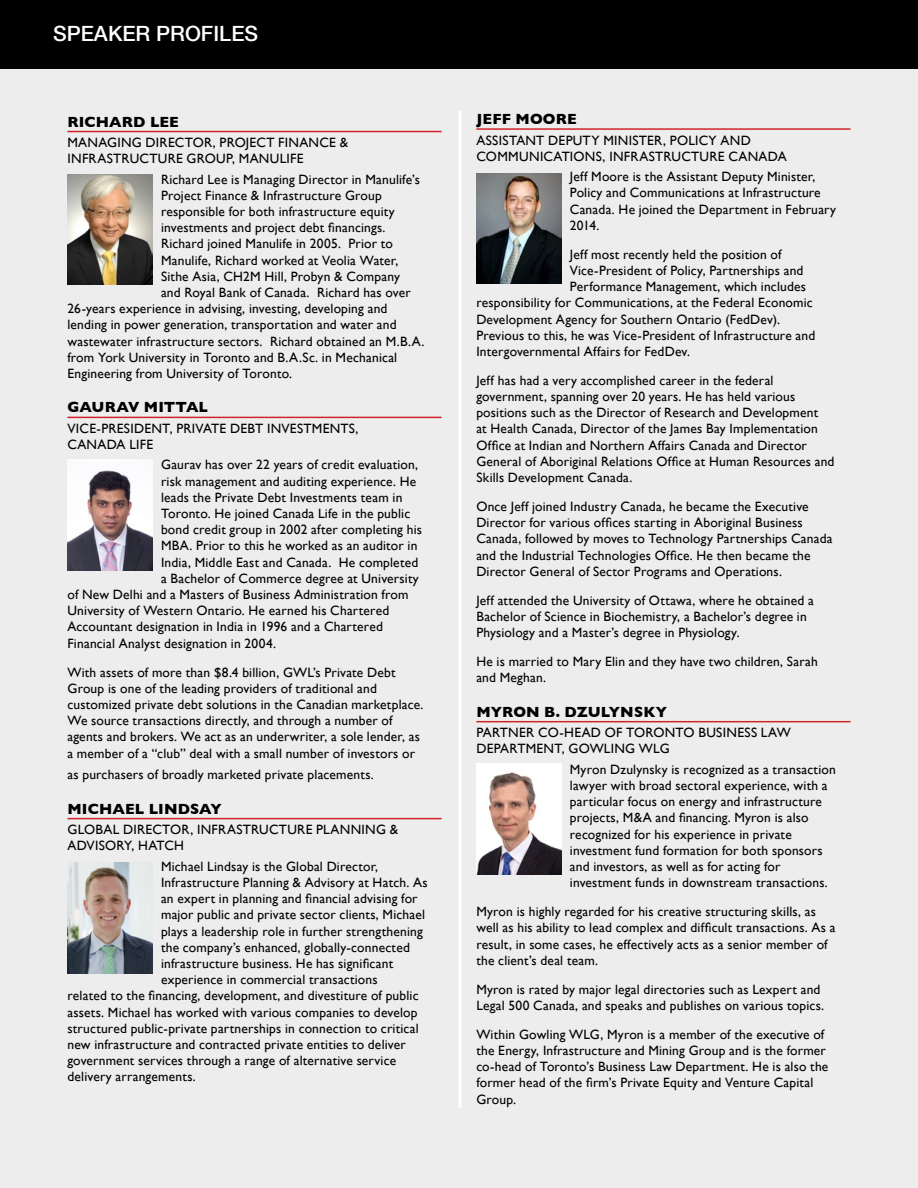
<style>
.page{position:relative;width:918px;height:1188px;background:#ededed}
.page>*{position:absolute;margin:0;border:0;box-sizing:border-box;transform-origin:0 0}
.t1{font:500 21px "Helvetica Neue";color:#fff}
.t2{font:700 15px "Gill Sans";letter-spacing:.005em;color:#000}
.t3{font:13.5px/16.2px "Gill Sans";letter-spacing:.015em;color:#000}
</style>
<div class="page">
<div style="left:0;top:0;width:918px;height:68px;background:#000"></div>
<hr style="left:458px;top:111px;width:4px;height:997px;background:#f7f7f7">
<hr style="left:67px;top:131px;width:375px;height:1px;background:#d2232a">
<hr style="left:67px;top:417px;width:375px;height:1px;background:#d2232a">
<hr style="left:67px;top:818px;width:375px;height:1px;background:#d2232a">
<hr style="left:476px;top:128px;width:375px;height:2px;background:#d2232a">
<hr style="left:476px;top:721px;width:375px;height:1px;background:#d2232a">
<img style="left:67px;top:174px;width:86px;height:111px">
<img style="left:67px;top:863px;width:86px;height:110px">
<img style="left:476px;top:173px;width:85px;height:111px">
<img style="left:476px;top:764px;width:85px;height:111px">
<img style="left:67px;top:459px;width:86px;height:111px">
<h1 class="t1" style="left:53px;top:21px;width:207px">SPEAKER PROFILES</h1>
<p class="t2" style="left:67px;top:113px;width:113px">RICHARD LEE</p>
<p class="t3" style="left:67px;top:134px;width:282px">MANAGING DIRECTOR, PROJECT FINANCE &amp;<br>INFRASTRUCTURE GROUP, MANULIFE</p>
<p class="t3" style="left:161px;top:171px;width:260px">Richard Lee is Managing Director in Manulife’s</p>
<p class="t3" style="left:161px;top:187px;width:222px">Project Finance &amp; Infrastructure Group</p>
<p class="t3" style="left:161px;top:203px;width:235px">responsible for both infrastructure equity</p>
<p class="t3" style="left:161px;top:219px;width:226px">investments and project debt financings.</p>
<p class="t3" style="left:161px;top:236px;width:234px">Richard joined Manulife in 2005. Prior to</p>
<p class="t3" style="left:161px;top:252px;width:239px">Manulife, Richard worked at Veolia Water,</p>
<p class="t3" style="left:161px;top:268px;width:240px">Sithe Asia, CH2M Hill, Probyn &amp; Company</p>
<p class="t3" style="left:161px;top:284px;width:251px">and Royal Bank of Canada. Richard has over</p>
<p class="t3" style="left:67px;top:300px;width:321px">26-years experience in advising, investing, developing and</p>
<p class="t3" style="left:67px;top:317px;width:331px">lending in power generation, transportation and water and</p>
<p class="t3" style="left:67px;top:333px;width:359px">wastewater infrastructure sectors. Richard obtained an M.B.A.</p>
<p class="t3" style="left:67px;top:349px;width:331px">from York University in Toronto and B.A.Sc. in Mechanical</p>
<p class="t3" style="left:67px;top:365px;width:226px">Engineering from University of Toronto.</p>
<p class="t2" style="left:67px;top:399px;width:142px">GAURAV MITTAL</p>
<p class="t3" style="left:67px;top:420px;width:293px">VICE-PRESIDENT, PRIVATE DEBT INVESTMENTS,<br>CANADA LIFE</p>
<p class="t3" style="left:161px;top:457px;width:259px">Gaurav has over 22 years of credit evaluation,</p>
<p class="t3" style="left:161px;top:473px;width:257px">risk management and auditing experience. He</p>
<p class="t3" style="left:161px;top:489px;width:243px">leads the Private Debt Investments team in</p>
<p class="t3" style="left:161px;top:505px;width:251px">Toronto. He joined Canada Life in the public</p>
<p class="t3" style="left:161px;top:522px;width:263px">bond credit group in 2002 after completing his</p>
<p class="t3" style="left:161px;top:538px;width:258px">MBA. Prior to this he worked as an auditor in</p>
<p class="t3" style="left:161px;top:554px;width:259px">India, Middle East and Canada. He completed</p>
<p class="t3" style="left:161px;top:570px;width:259px">a Bachelor of Commerce degree at University</p>
<p class="t3" style="left:67px;top:586px;width:343px">of New Delhi and a Masters of Business Administration from</p>
<p class="t3" style="left:67px;top:603px;width:323px">University of Western Ontario. He earned his Chartered</p>
<p class="t3" style="left:67px;top:619px;width:317px">Accountant designation in India in 1996 and a Chartered</p>
<p class="t3" style="left:67px;top:635px;width:210px">Financial Analyst designation in 2004.</p>
<p class="t3" style="left:67px;top:664px;width:358px">With assets of more than $8.4 billion, GWL’s Private Debt Group is one of the leading providers of traditional and customized private debt solutions in the Canadian marketplace.<br>We source transactions directly, and through a number of agents and brokers. We act as an underwriter, a sole lender, as a member of a “club” deal with a small number of investors or</p>
<p class="t3" style="left:67px;top:767px;width:308px">as purchasers of broadly marketed private placements.</p>
<p class="t2" style="left:67px;top:800px;width:156px">MICHAEL LINDSAY</p>
<p class="t3" style="left:67px;top:821px;width:332px">GLOBAL DIRECTOR, INFRASTRUCTURE PLANNING &amp;<br>ADVISORY, HATCH</p>
<p class="t3" style="left:161px;top:858px;width:219px">Michael Lindsay is the Global Director,</p>
<p class="t3" style="left:161px;top:874px;width:268px">Infrastructure Planning &amp; Advisory at Hatch. As</p>
<p class="t3" style="left:161px;top:890px;width:258px">an expert in planning and financial advising for</p>
<p class="t3" style="left:161px;top:907px;width:266px">major public and private sector clients, Michael</p>
<p class="t3" style="left:161px;top:923px;width:263px">plays a leadership role in further strengthening</p>
<p class="t3" style="left:161px;top:939px;width:250px">the company’s enhanced, globally-connected</p>
<p class="t3" style="left:161px;top:955px;width:234px">infrastructure business. He has significant</p>
<p class="t3" style="left:161px;top:971px;width:218px">experience in commercial transactions</p>
<p class="t3" style="left:67px;top:988px;width:353px">related to the financing, development, and divestiture of public</p>
<p class="t3" style="left:67px;top:1004px;width:352px">assets. Michael has worked with various companies to develop</p>
<p class="t3" style="left:67px;top:1020px;width:353px">structured public-private partnerships in connection to critical</p>
<p class="t3" style="left:67px;top:1036px;width:340px">new infrastructure and contracted private entities to deliver</p>
<p class="t3" style="left:67px;top:1052px;width:330px">government services through a range of alternative service</p>
<p class="t3" style="left:67px;top:1069px;width:130px">delivery arrangements.</p>
<p class="t2" style="left:476px;top:110px;width:102px">JEFF MOORE</p>
<p class="t3" style="left:476px;top:132px;width:312px">ASSISTANT DEPUTY MINISTER, POLICY AND<br>COMMUNICATIONS, INFRASTRUCTURE CANADA</p>
<p class="t3" style="left:570px;top:168px;width:268px">Jeff Moore is the Assistant Deputy Minister, Policy and Communications at Infrastructure Canada. He joined the Department in February 2014.</p>
<p class="t3" style="left:570px;top:246px;width:213px">Jeff most recently held the position of</p>
<p class="t3" style="left:570px;top:262px;width:235px">Vice-President of Policy, Partnerships and</p>
<p class="t3" style="left:570px;top:278px;width:238px">Performance Management, which includes</p>
<p class="t3" style="left:476px;top:295px;width:338px">responsibility for Communications, at the Federal Economic</p>
<p class="t3" style="left:476px;top:311px;width:305px">Development Agency for Southern Ontario (FedDev).</p>
<p class="t3" style="left:476px;top:327px;width:340px">Previous to this, he was Vice-President of Infrastructure and</p>
<p class="t3" style="left:476px;top:343px;width:215px">Intergovernmental Affairs for FedDev.</p>
<p class="t3" style="left:476px;top:372px;width:360px">Jeff has had a very accomplished career in the federal government, spanning over 20 years. He has held various positions such as the Director of Research and Development<br>at Health Canada, Director of the James Bay Implementation Office at Indian and Northern Affairs Canada and Director General of Aboriginal Relations Office at Human Resources and Skills Development Canada.</p>
<p class="t3" style="left:476px;top:498px;width:358px">Once Jeff joined Industry Canada, he became the Executive Director for various offices starting in Aboriginal Business Canada, followed by moves to Technology Partnerships Canada and the Industrial Technologies Office. He then became the Director General of Sector Programs and Operations.</p>
<p class="t3" style="left:476px;top:592px;width:339px">Jeff attended the University of Ottawa, where he obtained a<br>Bachelor of Science in Biochemistry, a Bachelor’s degree in<br>Physiology and a Master’s degree in Physiology.</p>
<p class="t3" style="left:476px;top:653px;width:343px">He is married to Mary Elin and they have two children, Sarah and Meghan.</p>
<p class="t2" style="left:476px;top:703px;width:192px">MYRON B. DZULYNSKY</p>
<p class="t3" style="left:476px;top:724px;width:316px">PARTNER CO-HEAD OF TORONTO BUSINESS LAW<br>DEPARTMENT, GOWLING WLG</p>
<p class="t3" style="left:570px;top:761px;width:267px">Myron Dzulynsky is recognized as a transaction lawyer with broad sectoral experience, with a particular focus on energy and infrastructure projects, M&amp;A and financing. Myron is also recognized for his experience in private investment fund formation for both sponsors and investors, as well as for acting for investment funds in downstream transactions.</p>
<p class="t3" style="left:476px;top:903px;width:361px">Myron is highly regarded for his creative structuring skills, as well as his ability to lead complex and difficult transactions. As a result, in some cases, he effectively acts as a senior member of the client’s deal team.</p>
<p class="t3" style="left:476px;top:981px;width:349px">Myron is rated by major legal directories such as Lexpert and<br>Legal 500 Canada, and speaks and publishes on various topics.</p>
<p class="t3" style="left:476px;top:1026px;width:354px">Within Gowling WLG, Myron is a member of the executive of the Energy, Infrastructure and Mining Group and is the former co-head of Toronto’s Business Law Department. He is also the former head of the firm’s Private Equity and Venture Capital Group.</p>
</div>
